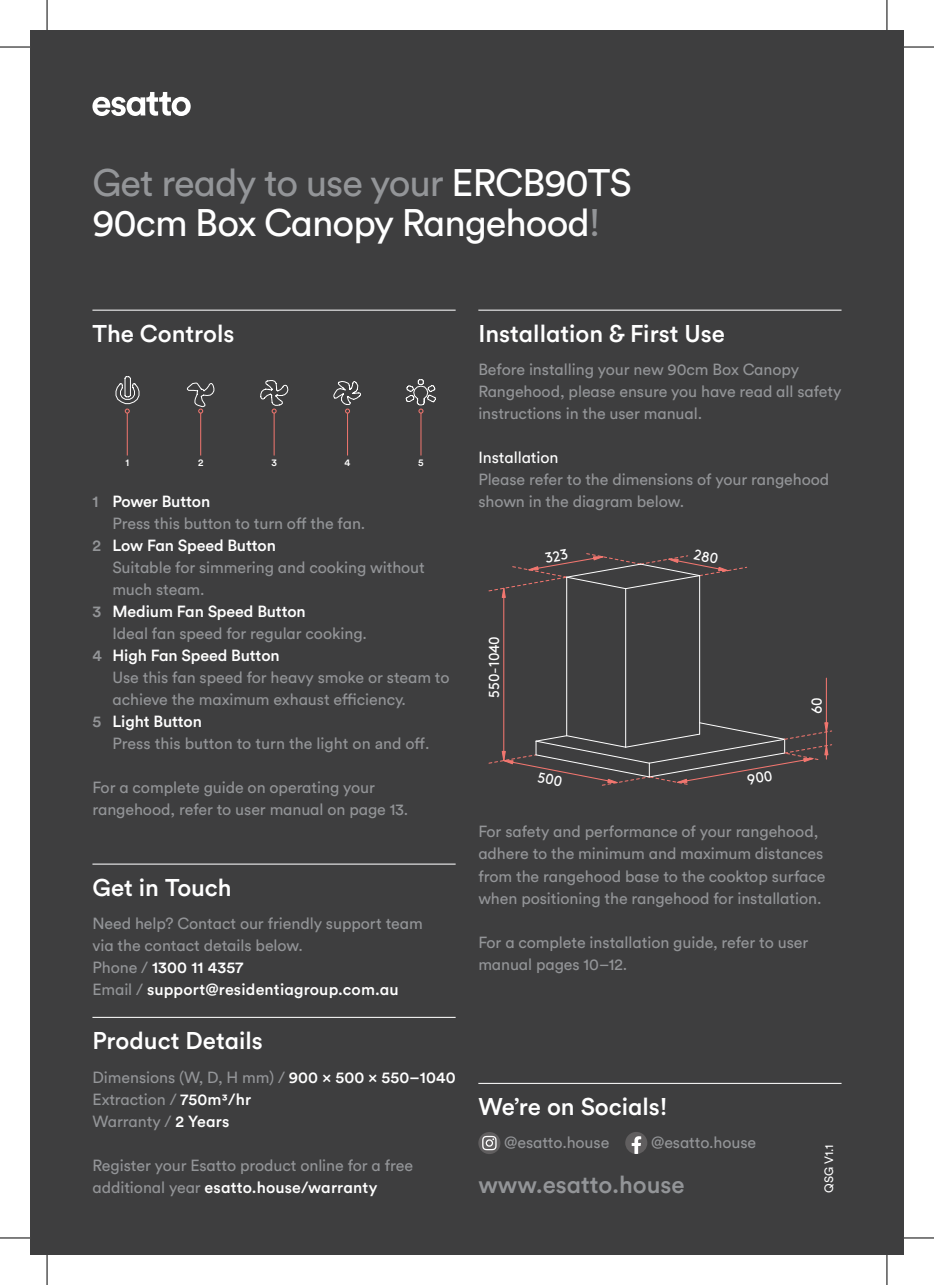
<style>
.page{position:relative;width:934px;height:1285px;background:#fff}
.page>*{position:absolute;margin:0;border:0;box-sizing:border-box;transform-origin:0 0}
.t1{font:38px/40px "Circular Std";letter-spacing:-.025em;color:#fff}
.t2{font:500 24px "Circular Std";color:#fff}
.t3{font:500 24px "Circular Std";color:#939598}
.t4{font:16px/22px "Circular Std";letter-spacing:-.005em;color:#939598}
.t5{font:500 16px "Circular Std";letter-spacing:-.005em;color:#fff}
.t6{font:16px "Circular Std";letter-spacing:-.005em;color:#fff}
.t7{font:14.4px "Brown";color:#fff}
.t8{font:12px "Circular Std";color:#fff}
.t9{font:500 10px "Circular Std";color:#fff}
.s1{color:#939598}
.s2{font-weight:500;color:#fff}
</style>
<div class="page">
<div style="left:30px;top:30px;width:873px;height:1225px;background:#3e3e3f"></div>
<svg style="left:92px;top:92px;width:98px;height:24px"></svg>
<hr style="left:478px;top:310px;width:363px;height:1px;background:#fff">
<hr style="left:625px;top:588px;width:1px;height:159px;background:#fff">
<hr style="left:699px;top:575px;width:1px;height:159px;background:#fff">
<hr style="left:566px;top:577px;width:1px;height:158px;background:#fff">
<hr style="left:503px;top:588px;width:1px;height:172px;background:#f2766f">
<hr style="left:825px;top:678px;width:1px;height:81px;background:#f2766f">
<svg style="left:478px;top:1132px;width:22px;height:22px"></svg>
<svg style="left:482px;top:1135px;width:14px;height:15px"></svg>
<svg style="left:625px;top:1132px;width:22px;height:22px"></svg>
<hr style="left:478px;top:1083px;width:363px;height:1px;background:#fff">
<hr style="left:92px;top:1017px;width:363px;height:1px;background:#fff">
<hr style="left:92px;top:863px;width:363px;height:1px;background:#fff">
<hr style="left:92px;top:310px;width:363px;height:1px;background:#fff">
<hr style="left:127px;top:413px;width:1px;height:42px;background:#f2766f">
<hr style="left:347px;top:413px;width:1px;height:42px;background:#f2766f">
<hr style="left:200px;top:413px;width:1px;height:42px;background:#f2766f">
<hr style="left:273px;top:413px;width:1px;height:42px;background:#f2766f">
<hr style="left:420px;top:413px;width:1px;height:42px;background:#f2766f">
<svg style="left:115px;top:376px;width:321px;height:37px"></svg>
<hr style="left:0;top:47px;width:30px;height:1px;background:#000">
<hr style="left:903px;top:47px;width:30px;height:1px;background:#000">
<hr style="left:0;top:1237px;width:30px;height:1px;background:#000">
<hr style="left:903px;top:1237px;width:30px;height:1px;background:#000">
<hr style="left:47px;top:0;width:1px;height:30px;background:#000">
<hr style="left:47px;top:1255px;width:1px;height:30px;background:#000">
<hr style="left:886px;top:0;width:1px;height:30px;background:#000">
<hr style="left:886px;top:1255px;width:1px;height:30px;background:#000">
<svg style="left:488px;top:721px;width:344px;height:65px"></svg>
<svg style="left:488px;top:553px;width:259px;height:45px"></svg>
<h1 class="t1" style="left:92px;top:162px;width:541px"><span class="s1">Get ready to use your</span> ERCB90TS<br>90cm Box Canopy Rangehood<span class="s1">!</span></h1>
<h2 class="t2" style="left:92px;top:318px;width:143px">The Controls</h2>
<p class="t9" style="left:125px;top:456px;width:5px">1</p>
<p class="t9" style="left:198px;top:456px;width:7px">2</p>
<p class="t9" style="left:271px;top:456px;width:7px">3</p>
<p class="t9" style="left:344px;top:456px;width:7px">4</p>
<p class="t9" style="left:418px;top:456px;width:7px">5</p>
<p class="t5" style="left:92px;top:492px;width:119px"><span class="s1">1</span> Power Button</p>
<p class="t4" style="left:112px;top:512px;width:254px">Press this button to turn off the fan.</p>
<p class="t5" style="left:92px;top:536px;width:185px"><span class="s1">2</span> Low Fan Speed Button</p>
<p class="t4" style="left:112px;top:556px;width:314px">Suitable for simmering and cooking without</p>
<p class="t4" style="left:112px;top:578px;width:94px">much steam.</p>
<p class="t5" style="left:92px;top:602px;width:215px"><span class="s1">3</span> Medium Fan Speed Button</p>
<p class="t4" style="left:112px;top:622px;width:256px">Ideal fan speed for regular cooking.</p>
<p class="t5" style="left:92px;top:646px;width:189px"><span class="s1">4</span> High Fan Speed Button</p>
<p class="t4" style="left:112px;top:666px;width:338px">Use this fan speed for heavy smoke or steam to</p>
<p class="t4" style="left:112px;top:688px;width:295px">achieve the maximum exhaust efficiency.</p>
<p class="t5" style="left:92px;top:712px;width:111px"><span class="s1">5</span> Light Button</p>
<p class="t4" style="left:112px;top:732px;width:318px">Press this button to turn the light on and off.</p>
<p class="t4" style="left:92px;top:776px;width:317px">For a complete guide on operating your rangehood, refer to user manual on page 13.</p>
<h2 class="t2" style="left:92px;top:872px;width:141px">Get in Touch</h2>
<p class="t4" style="left:92px;top:912px;width:332px">Need help? Contact our friendly support team via the contact details below.<br>Phone / <span class="s2">1300 11 4357<br></span>Email / <span class="s2">support@residentiagroup.com.au</span></p>
<h2 class="t2" style="left:92px;top:1025px;width:172px">Product Details</h2>
<p class="t4" style="left:92px;top:1065px;width:364px">Dimensions (W, D, H mm) / <span class="s2">900 × 500 × 550–1040<br></span>Extraction / <span class="s2">750m3/hr<br></span>Warranty / <span class="s2">2 Years</span></p>
<p class="t4" style="left:92px;top:1153px;width:322px">Register your Esatto product online for a free additional year <span class="s2">esatto.house/warranty</span></p>
<h2 class="t2" style="left:478px;top:318px;width:248px">Installation &amp; First Use</h2>
<p class="t4" style="left:478px;top:358px;width:364px">Before installing your new 90cm Box Canopy<br>Rangehood, please ensure you have read all safety instructions in the user manual.</p>
<p class="t6" style="left:478px;top:448px;width:82px">Installation</p>
<p class="t4" style="left:478px;top:468px;width:352px">Please refer to the dimensions of your rangehood shown in the diagram below.</p>
<p class="t7" style="left:483px;top:698px;width:64px;rotate:-90deg">550-1040</p>
<p class="t7" style="left:805px;top:714px;width:18px;rotate:-90deg">60</p>
<p class="t4" style="left:478px;top:820px;width:348px">For safety and performance of your rangehood, adhere to the minimum and maximum distances from the rangehood base to the cooktop surface when positioning the rangehood for installation.</p>
<p class="t4" style="left:478px;top:930px;width:331px">For a complete installation guide, refer to user manual pages 10–12.</p>
<h2 class="t2" style="left:478px;top:1091px;width:191px">We’re on Socials!</h2>
<p class="t4" style="left:504px;top:1131px;width:107px">@esatto.house</p>
<p class="t4" style="left:651px;top:1131px;width:107px">@esatto.house</p>
<h2 class="t3" style="left:478px;top:1169px;width:208px">www.esatto.house</h2>
<p class="t8" style="left:821px;top:1192px;width:49px;rotate:-90deg">QSG V1.1</p>
</div>
